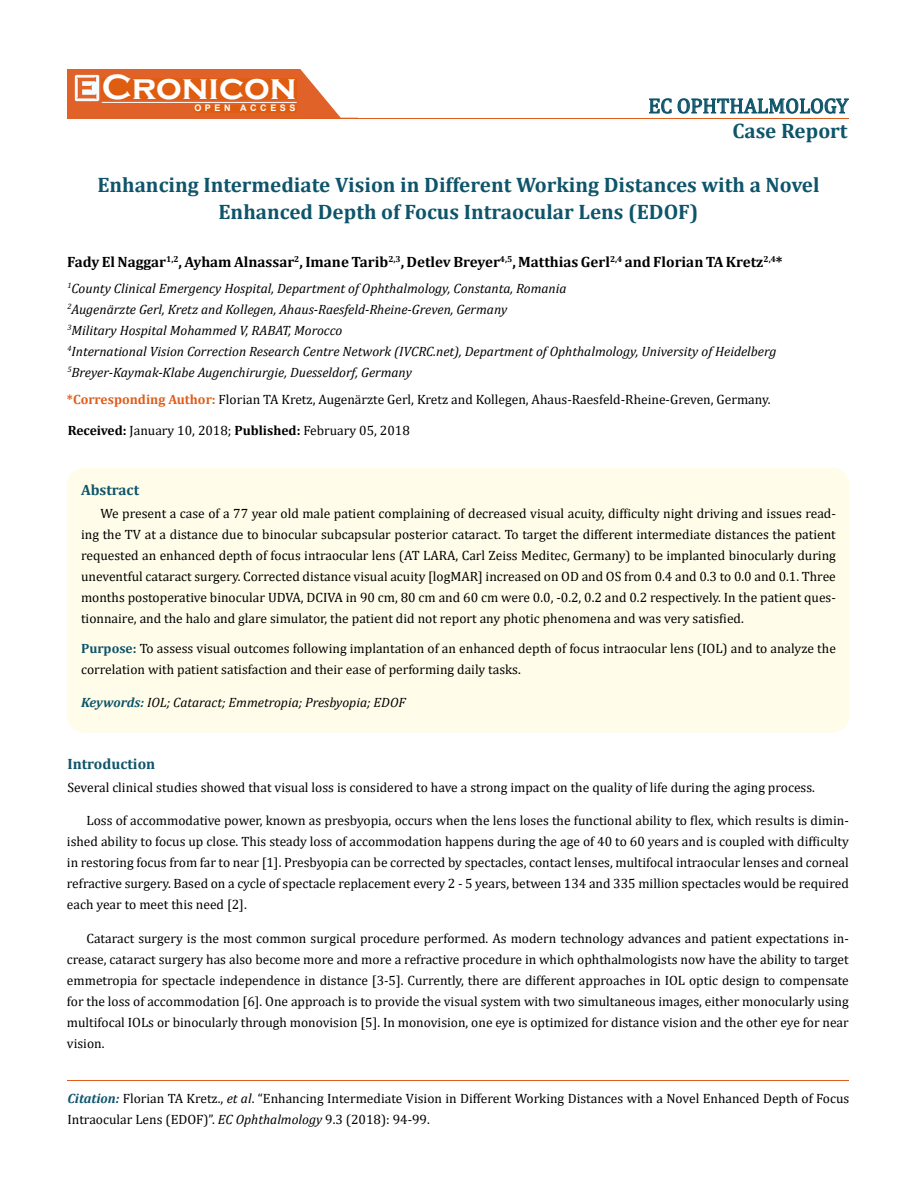
<style>
.page{position:relative;width:917px;height:1190px;background:#fff}
.page>*{position:absolute;margin:0;border:0;box-sizing:border-box;transform-origin:0 0}
.t1{font:700 36px "Copperplate Gothic";color:#fff}
.t2{font:700 21px/27px "Cambria";color:#0e546a;text-align:center}
.t3{font:21px "Cambria";color:#0e546a}
.t4{font:700 15px "Cambria";color:#000}
.t5{font:700 15px "Cambria";color:#0e546a}
.t6{font:13.5px/21px "Cambria";color:#000;text-align:justify}
.t7{font:italic 13.5px/21px "Cambria";color:#000}
.t8{font:700 9px "Arial";letter-spacing:.4em;color:#fff}
.s1{font-weight:700;color:#e05d1a}
.s2{font-weight:700}
.s3{font-weight:700;color:#0e546a}
.s4{font-weight:700;font-style:italic;color:#0e546a}
.s5{font-style:italic}
</style>
<div class="page">
<div style="left:67px;top:70px;width:290px;height:49px;background:#e06228"></div>
<svg style="left:300px;top:69px;width:58px;height:49px"></svg>
<img style="left:75px;top:75px;width:24px;height:26px">
<div style="left:102px;top:79px;width:195px;height:21px;background:#df5d11"></div>
<div style="left:194px;top:105px;width:103px;height:7px;background:#df5d11"></div>
<svg style="left:649px;top:98px;width:200px;height:16px"></svg>
<hr style="left:102px;top:102px;width:194px;height:1px;background:#fff">
<hr style="left:279px;top:118px;width:569px;height:1px;background:#e05d1a">
<hr style="left:67px;top:1080px;width:782px;height:1px;background:#e05d1a">
<div style="left:67px;top:468px;width:782px;height:264px;background:#fffde9;border-radius:18px"></div>
<h1 class="t1" style="left:102px;top:68px;width:196px">Cronicon</h1>
<p class="t8" style="left:194px;top:102px;width:103px">OPEN ACCESS</p>
<h2 class="t3" style="left:648px;top:93px;width:201px">EC OPHTHALMOLOGY</h2>
<h2 class="t2" style="left:732px;top:116px;width:117px">Case Report</h2>
<h2 class="t2" style="left:97px;top:170px;width:723px">Enhancing Intermediate Vision in Different Working Distances with a Novel<br>Enhanced Depth of Focus Intraocular Lens (EDOF)</h2>
<p class="t4" style="left:67px;top:251px;width:717px">Fady El Naggar<sup>1,2</sup>, Ayham Alnassar<sup>2</sup>, Imane Tarib<sup>2,3</sup>, Detlev Breyer<sup>4,5</sup>, Matthias Gerl<sup>2,4</sup> and Florian TA Kretz<sup>2,4</sup>*</p>
<p class="t7" style="left:67px;top:277px;width:710px"><sup>1</sup>County Clinical Emergency Hospital, Department of Ophthalmology, Constanta, Romania<br><sup>2</sup>Augenärzte Gerl, Kretz and Kollegen, Ahaus-Raesfeld-Rheine-Greven, Germany<br><sup>3</sup>Military Hospital Mohammed V, RABAT, Morocco<br><sup>4</sup>International Vision Correction Research Centre Network (IVCRC.net), Department of Ophthalmology, University of Heidelberg <sup>5</sup>Breyer-Kaymak-Klabe Augenchirurgie, Duesseldorf, Germany</p>
<p class="t6" style="left:67px;top:388px;width:705px"><span class="s1">*Corresponding Author:</span> Florian TA Kretz, Augenärzte Gerl, Kretz and Kollegen, Ahaus-Raesfeld-Rheine-Greven, Germany.</p>
<p class="t6" style="left:68px;top:420px;width:343px"><span class="s2">Received:</span> January 10, 2018; <span class="s2">Published:</span> February 05, 2018</p>
<p class="t5" style="left:81px;top:479px;width:60px">Abstract</p>
<p class="t6" style="left:81px;top:502px;width:756px;text-indent:19px">We present a case of a 77 year old male patient complaining of decreased visual acuity, difficulty night driving and issues read&shy;ing the TV at a distance due to binocular subcapsular posterior cataract. To target the different intermediate distances the patient requested an enhanced depth of focus intraocular lens (AT LARA, Carl Zeiss Meditec, Germany) to be implanted binocularly during uneventful cataract surgery. Corrected distance visual acuity [logMAR] increased on OD and OS from 0.4 and 0.3 to 0.0 and 0.1. Three months postoperative binocular UDVA, DCIVA in 90 cm, 80 cm and 60 cm were 0.0, -0.2, 0.2 and 0.2 respectively. In the patient ques&shy;tionnaire, and the halo and glare simulator, the patient did not report any photic phenomena and was very satisfied.</p>
<p class="t6" style="left:81px;top:638px;width:756px"><span class="s3">Purpose:</span> To assess visual outcomes following implantation of an enhanced depth of focus intraocular lens (IOL) and to analyze the correlation with patient satisfaction and their ease of performing daily tasks.</p>
<p class="t7" style="left:81px;top:691px;width:326px"><span class="s3">Keywords:</span> IOL; Cataract; Emmetropia; Presbyopia; EDOF</p>
<p class="t5" style="left:67px;top:753px;width:89px">Introduction</p>
<p class="t6" style="left:67px;top:776px;width:749px">Several clinical studies showed that visual loss is considered to have a strong impact on the quality of life during the aging process.</p>
<p class="t6" style="left:67px;top:809px;width:783px;text-indent:19px">Loss of accommodative power, known as presbyopia, occurs when the lens loses the functional ability to flex, which results is dimin&shy;ished ability to focus up close. This steady loss of accommodation happens during the age of 40 to 60 years and is coupled with difficulty in restoring focus from far to near [1]. Presbyopia can be corrected by spectacles, contact lenses, multifocal intraocular lenses and corneal refractive surgery. Based on a cycle of spectacle replacement every 2 - 5 years, between 134 and 335 million spectacles would be required each year to meet this need [2].</p>
<p class="t6" style="left:67px;top:928px;width:783px;text-indent:19px">Cataract surgery is the most common surgical procedure performed. As modern technology advances and patient expectations in&shy;crease, cataract surgery has also become more and more a refractive procedure in which ophthalmologists now have the ability to target emmetropia for spectacle independence in distance [3-5]. Currently, there are different approaches in IOL optic design to compensate for the loss of accommodation [6]. One approach is to provide the visual system with two simultaneous images, either monocularly using multifocal IOLs or binocularly through monovision [5]. In monovision, one eye is optimized for distance vision and the other eye for near vision.</p>
<p class="t6" style="left:67px;top:1087px;width:783px"><span class="s4">Citation:</span> Florian TA Kretz., <span class="s5">et al</span>. “Enhancing Intermediate Vision in Different Working Distances with a Novel Enhanced Depth of Focus<br>Intraocular Lens (EDOF)”. <span class="s5">EC Ophthalmology</span> 9.3 (2018): 94-99.</p>
</div>
